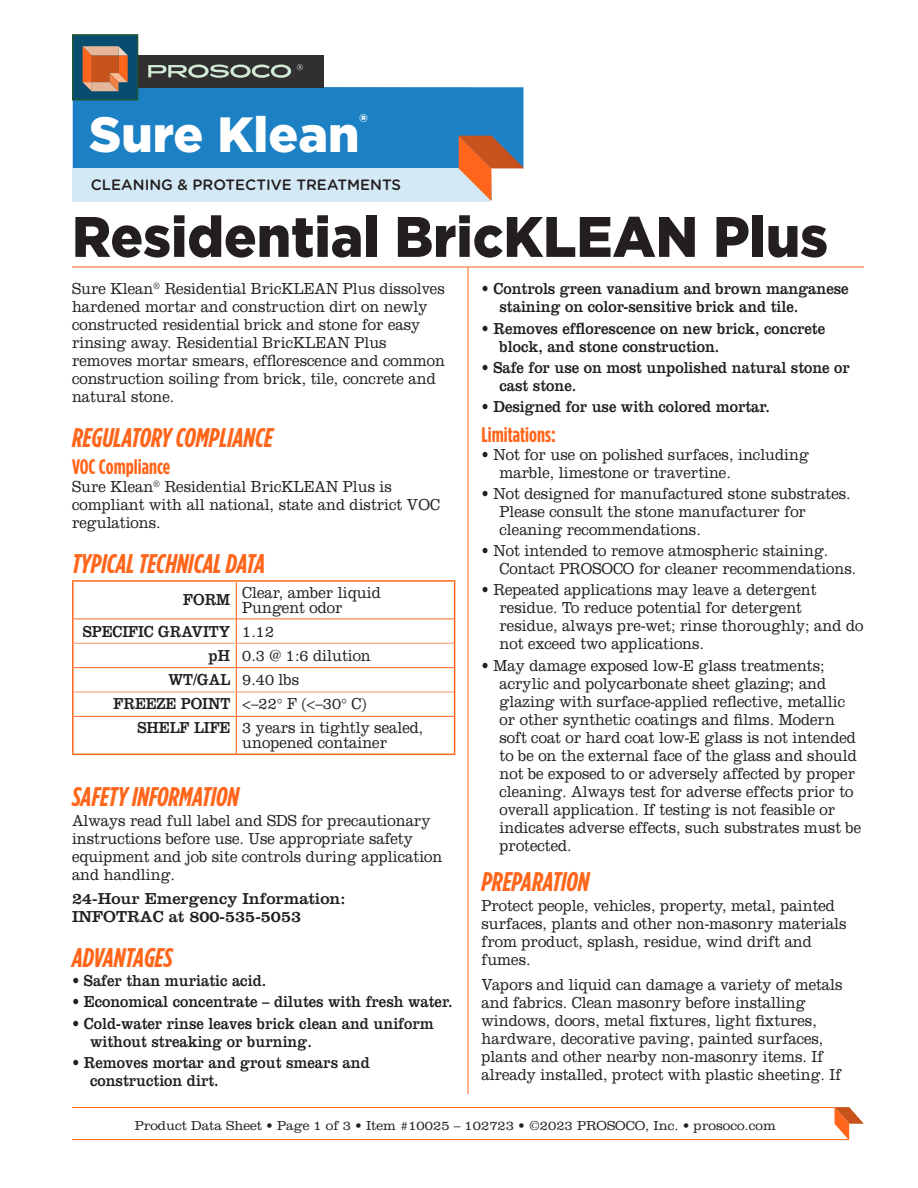
<style>
.page{position:relative;width:918px;height:1188px;background:#fff}
.page>*{position:absolute;margin:0;border:0;box-sizing:border-box;transform-origin:0 0}
._02_Product_Name{font:900 57px "Gotham";color:#231f20;scale:.95 1}
.t1{font:900 49.5px "Gotham";color:#fff}
._04_Section_Header{font:italic 700 27px "Gotham Condensed";color:#ff661c}
.t2{font:900 22.5px "Gotham";color:#fff}
._05_Sub-Header{font:700 21px "Gotham Condensed";color:#ff661c}
._06_Body_Copy{font:300 16.5px/18px "Clarendon LT Std";color:#231f20;scale:.9 1}
._07_Bullet_Paragraph{font:300 16.5px/18px "Clarendon LT Std";color:#231f20;scale:.9 1}
._07_Bullet_Paragraph-2{font:16.5px/18px "Clarendon LT Std";color:#231f20;scale:.9 1}
._09_Tech_Data_Copy{font:300 16.5px/15px "Clarendon LT Std";color:#231f20;scale:.9 1}
._06_Body_Copy-2{font:16.5px/18px "Clarendon LT Std";color:#231f20}
._08_Tech_Data_Headers{font:16.5px "Clarendon LT Std";color:#231f20;scale:.9 1}
.t3{font:500 15px "Gotham Rounded";color:#231f20}
._99_Item_Box{font:300 13.5px "Clarendon LT Std";color:#231f20}
</style>
<div class="page">
<hr style="left:468px;top:267px;width:1px;height:827px;background:#ff661c">
<hr style="left:236px;top:582px;width:1px;height:37px;background:#ff661c">
<svg style="left:236px;top:620px;width:1px;height:96px"></svg>
<hr style="left:236px;top:717px;width:1px;height:37px;background:#ff661c">
<hr style="left:74px;top:619px;width:162px;height:1px;background:#ff661c">
<hr style="left:236px;top:619px;width:218px;height:1px;background:#ff661c">
<hr style="left:74px;top:667px;width:162px;height:1px;background:#ff661c">
<hr style="left:236px;top:667px;width:218px;height:1px;background:#ff661c">
<hr style="left:74px;top:716px;width:162px;height:1px;background:#ff661c">
<hr style="left:236px;top:716px;width:218px;height:1px;background:#ff661c">
<hr style="left:74px;top:643px;width:162px;height:1px;background:#f89a6a">
<hr style="left:236px;top:643px;width:218px;height:1px;background:#f89a6a">
<hr style="left:74px;top:692px;width:162px;height:1px;background:#f89a6a">
<hr style="left:236px;top:692px;width:218px;height:1px;background:#f89a6a">
<hr style="left:72px;top:580px;width:164px;height:2px;background:#ff661c">
<hr style="left:72px;top:582px;width:2px;height:37px;background:#ff661c">
<hr style="left:236px;top:580px;width:219px;height:2px;background:#ff661c">
<hr style="left:454px;top:582px;width:1px;height:37px;background:#ff661c">
<hr style="left:72px;top:619px;width:2px;height:24px;background:#ff661c">
<hr style="left:72px;top:643px;width:2px;height:25px;background:#ff661c">
<hr style="left:72px;top:668px;width:2px;height:24px;background:#ff661c">
<hr style="left:72px;top:692px;width:2px;height:24px;background:#ff661c">
<svg style="left:454px;top:619px;width:1px;height:97px"></svg>
<hr style="left:72px;top:716px;width:2px;height:38px;background:#ff661c">
<hr style="left:454px;top:716px;width:1px;height:38px;background:#ff661c">
<hr style="left:72px;top:754px;width:164px;height:1px;background:#ff661c">
<hr style="left:236px;top:754px;width:219px;height:1px;background:#ff661c">
<hr style="left:72px;top:267px;width:792px;height:1px;background:#ff661c">
<div style="left:73px;top:87px;width:450px;height:81px;background:#1b81c4"></div>
<div style="left:72px;top:168px;width:418px;height:34px;background:#d4e9f6"></div>
<svg style="left:459px;top:136px;width:65px;height:65px"></svg>
<div style="left:102px;top:55px;width:221px;height:32px;background:#312f30"></div>
<div style="left:72px;top:34px;width:66px;height:66px;background:#074d70;border:1px solid #205532"></div>
<svg style="left:83px;top:46px;width:45px;height:45px;background:#cc784e"></svg>
<svg style="left:148px;top:65px;width:143px;height:13px"></svg>
<svg style="left:297px;top:64px;width:6px;height:6px"></svg>
<hr style="left:72px;top:1139px;width:777px;height:1px;background:#ff661c">
<hr style="left:72px;top:1107px;width:762px;height:1px;background:#ff661c">
<svg style="left:834px;top:1107px;width:30px;height:33px"></svg>
<p class="t1" style="left:89px;top:101px;width:272px">Sure Klean</p>
<p class="t2" style="left:359px;top:106px;width:10px">®</p>
<p class="t3" style="left:91px;top:174px;width:312px">CLEANING &amp; PROTECTIVE TREATMENTS</p>
<p class="_02_Product_Name" style="left:72px;top:197px;width:797px">Residential BricKLEAN Plus</p>
<p class="_06_Body_Copy" style="left:72px;top:280px;width:416px">Sure Klean<sup>®</sup> Residential BricKLEAN Plus dissolves hardened mortar and construction dirt on newly constructed residential brick and stone for easy rinsing away. Residential BricKLEAN Plus removes mortar smears, efflorescence and common construction soiling from brick, tile, concrete and natural stone.</p>
<p class="_04_Section_Header" style="left:72px;top:421px;width:203px">REGULATORY COMPLIANCE</p>
<p class="_05_Sub-Header" style="left:72px;top:455px;width:100px">VOC Compliance</p>
<p class="_06_Body_Copy" style="left:72px;top:478px;width:410px">Sure Klean<sup>®</sup> Residential BricKLEAN Plus is compliant with all national, state and district VOC regulations.</p>
<p class="_04_Section_Header" style="left:72px;top:547px;width:195px">TYPICAL TECHNICAL DATA</p>
<p class="_08_Tech_Data_Headers" style="left:183px;top:590px;width:54px">FORM</p>
<p class="_09_Tech_Data_Copy" style="left:242px;top:585px;width:155px">Clear, amber liquid</p>
<p class="_09_Tech_Data_Copy" style="left:242px;top:600px;width:113px">Pungent odor</p>
<p class="_08_Tech_Data_Headers" style="left:83px;top:621px;width:165px">SPECIFIC GRAVITY</p>
<p class="_09_Tech_Data_Copy" style="left:242px;top:624px;width:37px">1.12</p>
<p class="_08_Tech_Data_Headers" style="left:209px;top:646px;width:25px">pH</p>
<p class="_09_Tech_Data_Copy" style="left:242px;top:648px;width:144px">0.3 @ 1:6 dilution</p>
<p class="_08_Tech_Data_Headers" style="left:168px;top:669px;width:70px">WT/GAL</p>
<p class="_09_Tech_Data_Copy" style="left:242px;top:672px;width:65px">9.40 lbs</p>
<p class="_08_Tech_Data_Headers" style="left:114px;top:694px;width:131px">FREEZE POINT</p>
<p class="_09_Tech_Data_Copy" style="left:242px;top:696px;width:139px">&lt;–22° F (&lt;–30° C)</p>
<p class="_08_Tech_Data_Headers" style="left:138px;top:718px;width:105px">SHELF LIFE</p>
<p class="_09_Tech_Data_Copy" style="left:242px;top:720px;width:203px">3 years in tightly sealed, unopened container</p>
<p class="_04_Section_Header" style="left:72px;top:781px;width:169px">SAFETY INFORMATION</p>
<p class="_06_Body_Copy" style="left:72px;top:811px;width:413px">Always read full label and SDS for precautionary instructions before use. Use appropriate safety equipment and job site controls during application and handling.</p>
<p class="_06_Body_Copy-2" style="left:72px;top:890px;width:275px">24-Hour Emergency Information:<br>INFOTRAC at 800-535-5053</p>
<p class="_04_Section_Header" style="left:72px;top:941px;width:102px">ADVANTAGES</p>
<p class="_07_Bullet_Paragraph-2" style="left:72px;top:972px;width:217px">• Safer than muriatic acid.</p>
<p class="_07_Bullet_Paragraph-2" style="left:72px;top:993px;width:424px">• Economical concentrate – dilutes with fresh water.</p>
<p class="_07_Bullet_Paragraph-2" style="left:90px;top:1014px;width:383px;text-indent:-18px">• Cold-water rinse leaves brick clean and uniform without streaking or burning.</p>
<p class="_07_Bullet_Paragraph-2" style="left:90px;top:1053px;width:312px;text-indent:-18px">• Removes mortar and grout smears and construction dirt.</p>
<p class="_07_Bullet_Paragraph-2" style="left:500px;top:280px;width:389px;text-indent:-18px">• Controls green vanadium and brown manganese staining on color-sensitive brick and tile.</p>
<p class="_07_Bullet_Paragraph-2" style="left:500px;top:319px;width:363px;text-indent:-18px">• Removes efflorescence on new brick, concrete block, and stone construction.</p>
<p class="_07_Bullet_Paragraph-2" style="left:500px;top:358px;width:391px;text-indent:-18px">• Safe for use on most unpolished natural stone or cast stone.</p>
<p class="_07_Bullet_Paragraph-2" style="left:482px;top:398px;width:322px">• Designed for use with colored mortar.</p>
<p class="_05_Sub-Header" style="left:482px;top:422px;width:76px">Limitations:</p>
<p class="_07_Bullet_Paragraph" style="left:500px;top:445px;width:345px;text-indent:-18px">• Not for use on polished surfaces, including marble, limestone or travertine.</p>
<p class="_07_Bullet_Paragraph" style="left:500px;top:484px;width:392px;text-indent:-18px">• Not designed for manufactured stone substrates.<br>Please consult the stone manufacturer for cleaning recommendations.</p>
<p class="_07_Bullet_Paragraph" style="left:500px;top:542px;width:398px;text-indent:-18px">• Not intended to remove atmospheric staining.<br>Contact PROSOCO for cleaner recommendations.</p>
<p class="_07_Bullet_Paragraph" style="left:500px;top:581px;width:406px;text-indent:-18px">• Repeated applications may leave a detergent residue. To reduce potential for detergent residue, always pre-wet; rinse thoroughly; and do not exceed two applications.</p>
<p class="_07_Bullet_Paragraph" style="left:500px;top:656px;width:403px;text-indent:-18px">• May damage exposed low-E glass treatments; acrylic and polycarbonate sheet glazing; and glazing with surface-applied reflective, metallic or other synthetic coatings and films. Modern soft coat or hard coat low-E glass is not intended to be on the external face of the glass and should not be exposed to or adversely affected by proper cleaning. Always test for adverse effects prior to overall application. If testing is not feasible or indicates adverse effects, such substrates must be protected.</p>
<p class="_04_Section_Header" style="left:482px;top:866px;width:109px">PREPARATION</p>
<p class="_06_Body_Copy" style="left:482px;top:896px;width:407px">Protect people, vehicles, property, metal, painted surfaces, plants and other non-masonry materials from product, splash, residue, wind drift and fumes.</p>
<p class="_06_Body_Copy" style="left:482px;top:975px;width:403px">Vapors and liquid can damage a variety of metals and fabrics. Clean masonry before installing windows, doors, metal fixtures, light fixtures, hardware, decorative paving, painted surfaces, plants and other nearby non-masonry items. If already installed, protect with plastic sheeting. If</p>
<p class="_99_Item_Box" style="left:135px;top:1117px;width:643px">Product Data Sheet • Page 1 of 3 • Item #10025 – 102723 • ©2023 PROSOCO, Inc. • prosoco.com</p>
</div>
